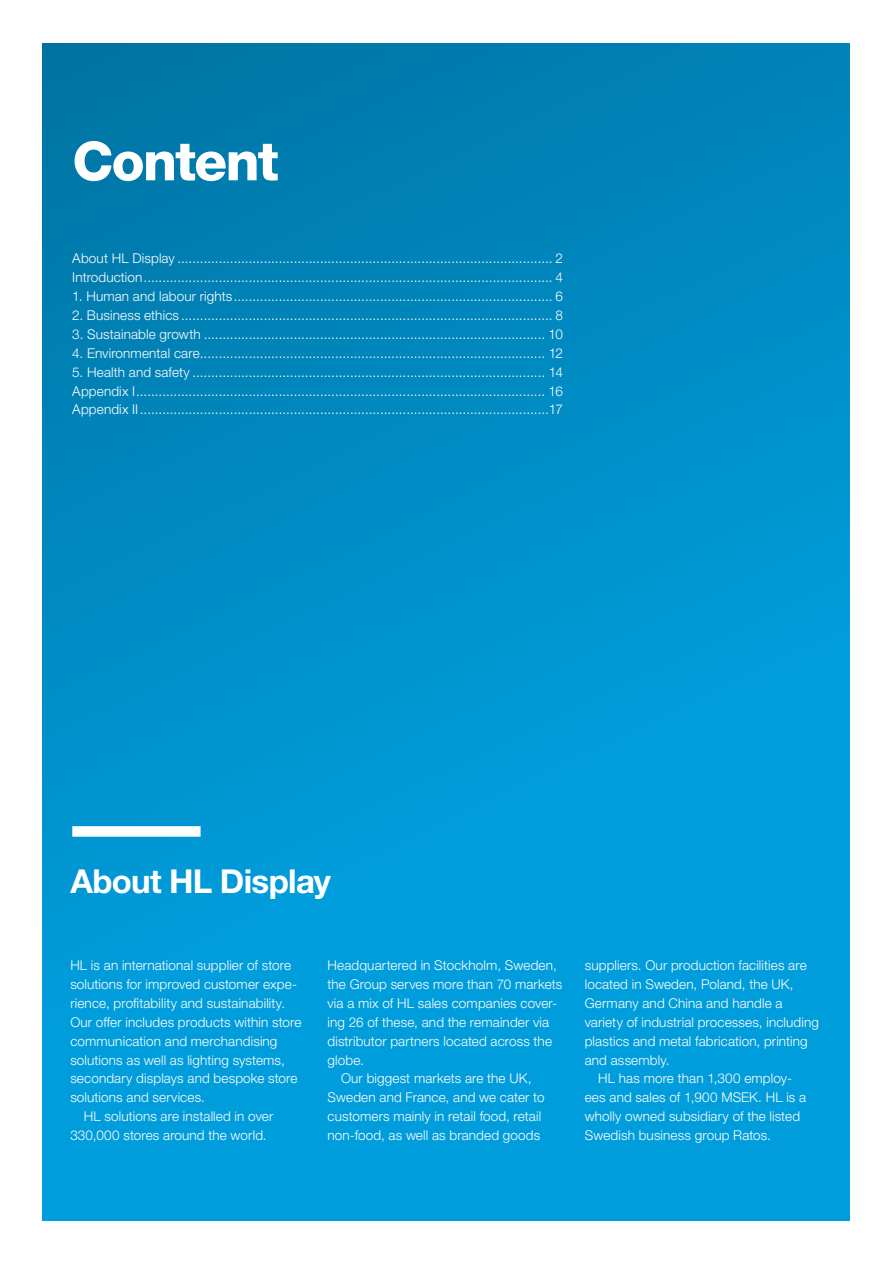
<style>
.page{position:relative;width:893px;height:1263px;background:#fff}
.page>*{position:absolute;margin:0;border:0;box-sizing:border-box;transform-origin:0 0}
.t1{font:800 54px "Helvetica Neue LTW1 G";letter-spacing:-.035em;color:#fff}
.t2{font:700 33px "Helvetica Neue LTW1 G";letter-spacing:-.02em;color:#fff}
.t3{font:300 13.5px/18.9px "Helvetica Neue LTW1 G";letter-spacing:.01em;color:#fff}
</style>
<div class="page">
<div style="left:43px;top:43px;width:807px;height:1177px;background:linear-gradient(to bottom,#007eb1,#00a4e6)"></div>
<div style="left:72px;top:826px;width:129px;height:11px;background:#fff"></div>
<h1 class="t1" style="left:72px;top:129px;width:208px">Content</h1>
<p class="t3" style="left:72px;top:249px;width:492px">About HL Display .................................................................................................... 2<br>Introduction............................................................................................................. 4</p>
<p class="t3" style="left:72px;top:287px;width:492px">1. Human and labour rights..................................................................................... 6</p>
<p class="t3" style="left:72px;top:306px;width:492px">2. Business ethics ................................................................................................... 8</p>
<p class="t3" style="left:72px;top:324px;width:492px">3. Sustainable growth ........................................................................................... 10</p>
<p class="t3" style="left:72px;top:343px;width:492px">4. Environmental care............................................................................................ 12</p>
<p class="t3" style="left:72px;top:362px;width:492px;text-align:justify">5. Health and safety .............................................................................................. 14<br>Appendix I............................................................................................................. 16<br>Appendix II.............................................................................................................17</p>
<h2 class="t2" style="left:70px;top:861px;width:262px">About HL Display</h2>
<p class="t3" style="left:70px;top:956px;width:222px">HL is an international supplier of store</p>
<p class="t3" style="left:70px;top:974px;width:228px">solutions for improved customer expe-</p>
<p class="t3" style="left:70px;top:993px;width:216px">rience, profitability and sustainability.</p>
<p class="t3" style="left:70px;top:1012px;width:233px">Our offer includes products within store</p>
<p class="t3" style="left:70px;top:1031px;width:209px">communication and merchandising</p>
<p class="t3" style="left:70px;top:1050px;width:216px">solutions as well as lighting systems,</p>
<p class="t3" style="left:70px;top:1069px;width:229px">secondary displays and bespoke store</p>
<p class="t3" style="left:70px;top:1088px;width:136px">solutions and services.</p>
<p class="t3" style="left:84px;top:1107px;width:191px">HL solutions are installed in over</p>
<p class="t3" style="left:70px;top:1126px;width:198px">330,000 stores around the world.</p>
<p class="t3" style="left:328px;top:956px;width:231px">Headquartered in Stockholm, Sweden,</p>
<p class="t3" style="left:328px;top:974px;width:236px">the Group serves more than 70 markets</p>
<p class="t3" style="left:328px;top:993px;width:231px">via a mix of HL sales companies cover-</p>
<p class="t3" style="left:328px;top:1012px;width:223px">ing 26 of these, and the remainder via</p>
<p class="t3" style="left:328px;top:1031px;width:226px">distributor partners located across the</p>
<p class="t3" style="left:328px;top:1050px;width:38px">globe.</p>
<p class="t3" style="left:341px;top:1069px;width:192px">Our biggest markets are the UK,</p>
<p class="t3" style="left:328px;top:1088px;width:218px">Sweden and France, and we cater to</p>
<p class="t3" style="left:328px;top:1107px;width:215px">customers mainly in retail food, retail</p>
<p class="t3" style="left:328px;top:1126px;width:214px">non-food, as well as branded goods</p>
<p class="t3" style="left:585px;top:956px;width:223px">suppliers. Our production facilities are</p>
<p class="t3" style="left:585px;top:974px;width:210px">located in Sweden, Poland, the UK,</p>
<p class="t3" style="left:585px;top:993px;width:199px">Germany and China and handle a</p>
<p class="t3" style="left:585px;top:1012px;width:236px">variety of industrial processes, including</p>
<p class="t3" style="left:585px;top:1031px;width:224px">plastics and metal fabrication, printing</p>
<p class="t3" style="left:585px;top:1050px;width:86px">and assembly.</p>
<p class="t3" style="left:598px;top:1069px;width:195px">HL has more than 1,300 employ-</p>
<p class="t3" style="left:585px;top:1088px;width:223px">ees and sales of 1,900 MSEK. HL is a</p>
<p class="t3" style="left:585px;top:1107px;width:217px">wholly owned subsidiary of the listed</p>
<p class="t3" style="left:585px;top:1126px;width:188px">Swedish business group Ratos.</p>
</div>
